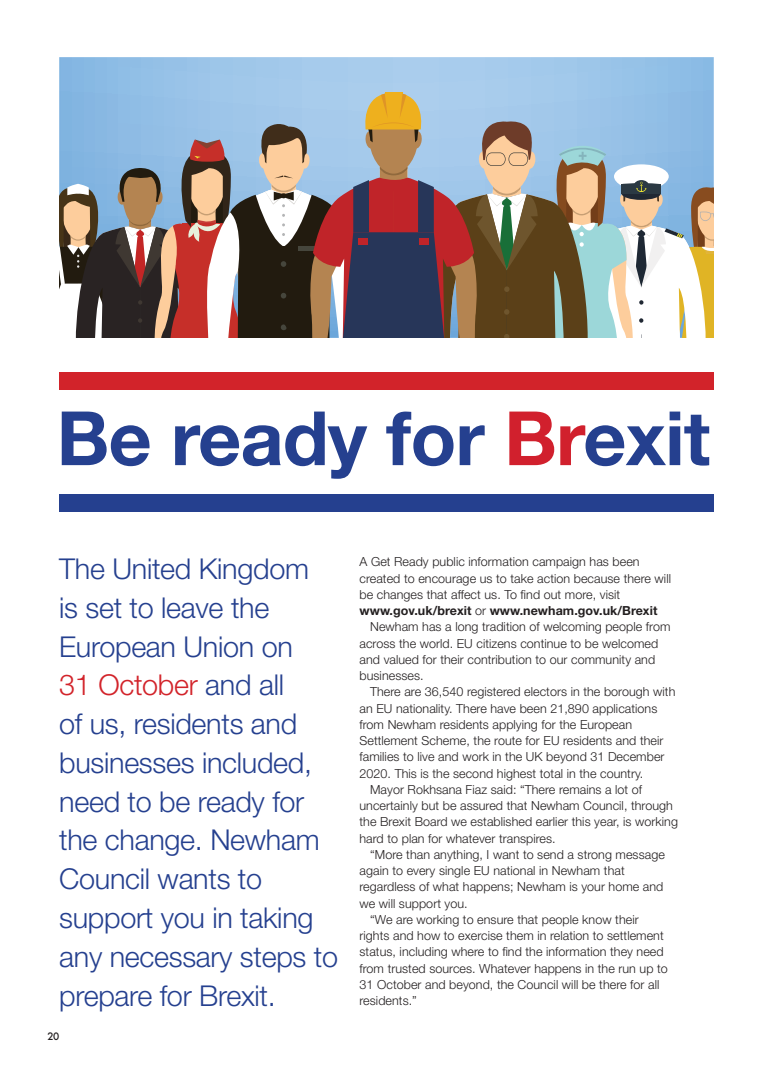
<style>
.page{position:relative;width:773px;height:1081px;background:#fff}
.page>*{position:absolute;margin:0;border:0;box-sizing:border-box;transform-origin:0 0}
.t1{font:700 75px "Helvetica Neue";letter-spacing:-.01em;color:#25408f}
.t2{font:300 28.75px/38.8px "Helvetica Neue";letter-spacing:-.01em;color:#25408f}
.t3{font:300 12.5px/16.2px "Helvetica Neue";letter-spacing:.005em;color:#231f20}
.t4{font:500 10px "Futura";color:#231f20}
.s1{color:#d1202d}
.s2{color:#d2232a}
.s3{font-weight:700}
</style>
<div class="page">
<svg style="left:59px;top:57px;width:654px;height:36px"></svg>
<div style="left:385px;top:92px;width:17px;height:33px;background:#eeb01e"></div>
<svg style="left:59px;top:93px;width:654px;height:245px"></svg>
<div style="left:59px;top:494px;width:654px;height:18px;background:#25408f"></div>
<div style="left:59px;top:372px;width:654px;height:18px;background:#d2232a"></div>
<p class="t1" style="left:57px;top:392px;width:655px">Be ready for <span class="s1">Br</span>exit</p>
<p class="t2" style="left:59px;top:549px;width:280px">The United Kingdom<br>is set to leave the<br>European Union on<br><span class="s2">31 October</span> and all<br>of us, residents and businesses included, need to be ready for the change. Newham<br>Council wants to support you in taking any necessary steps to prepare for Brexit.</p>
<p class="t4" style="left:47px;top:1029px;width:14px">20</p>
<p class="t3" style="left:359px;top:553px;width:313px">A Get Ready public information campaign has been created to encourage us to take action because there will be changes that affect us. To find out more, visit <span class="s3">www.gov.uk/brexit</span> or <span class="s3">www.newham.gov.uk/Brexit</span></p>
<p class="t3" style="left:359px;top:618px;width:312px;text-indent:11px">Newham has a long tradition of welcoming people from across the world. EU citizens continue to be welcomed and valued for their contribution to our community and businesses.</p>
<p class="t3" style="left:359px;top:683px;width:317px;text-indent:11px">There are 36,540 registered electors in the borough with an EU nationality. There have been 21,890 applications from Newham residents applying for the European Settlement Scheme, the route for EU residents and their families to live and work in the UK beyond 31 December 2020. This is the second highest total in the country.</p>
<p class="t3" style="left:359px;top:781px;width:320px;text-indent:11px">Mayor Rokhsana Fiaz said: “There remains a lot of uncertainly but be assured that Newham Council, through the Brexit Board we established earlier this year, is working hard to plan for whatever transpires.</p>
<p class="t3" style="left:359px;top:846px;width:307px;text-indent:11px">“More than anything, I want to send a strong message again to every single EU national in Newham that regardless of what happens; Newham is your home and we will support you.</p>
<p class="t3" style="left:359px;top:911px;width:310px;text-indent:11px">“We are working to ensure that people know their rights and how to exercise them in relation to settlement status, including where to find the information they need from trusted sources. Whatever happens in the run up to 31 October and beyond, the Council will be there for all residents.”</p>
</div>
